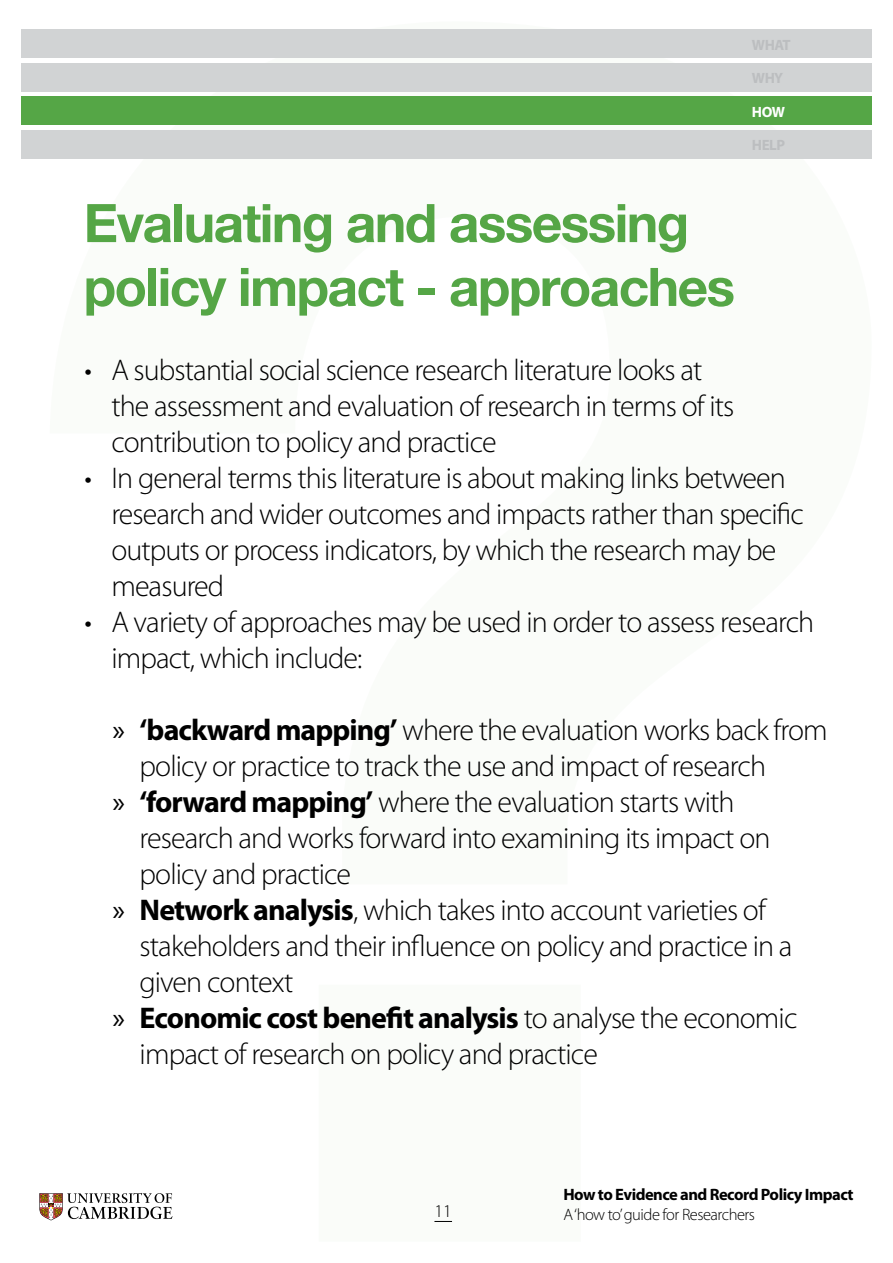
<style>
.page{position:relative;width:893px;height:1263px;background:#fff}
.page>*{position:absolute;margin:0;border:0;box-sizing:border-box;transform-origin:0 0}
.t1{font:700 53.25px/63.9px "Helvetica Neue LT Pro";letter-spacing:-.03em;color:#55a646}
.t2{font:300 30px/36px "Myriad Pro";letter-spacing:-.03em;color:#000}
.t3{font:700 30px "Myriad Pro";letter-spacing:-.03em;color:#000}
.t4{font:300 18px "Myriad Pro";color:#000}
.t5{font:700 16.5px "Myriad Pro";letter-spacing:-.03em;color:#000}
.t6{font:300 16.5px "Myriad Pro";letter-spacing:-.03em;color:#000}
.t7{font:700 14.85px "Myriad Pro";letter-spacing:-.03em;color:#bcbec0}
.t8{font:700 14.85px "Myriad Pro";color:#fff}
.s1{font-weight:400}
.s2{font-weight:700}
.s3{font-weight:300}
</style>
<div class="page">
<div style="left:21px;top:30px;width:851px;height:28px;background:#d1d3d4"></div>
<div style="left:21px;top:63px;width:851px;height:29px;background:#d1d3d4"></div>
<div style="left:21px;top:97px;width:851px;height:28px;background:#55a646"></div>
<div style="left:21px;top:130px;width:851px;height:29px;background:#d1d3d4"></div>
<svg style="left:434px;top:1221px;width:18px;height:1px"></svg>
<svg style="left:39px;top:1193px;width:133px;height:27px"></svg>
<p class="t7" style="left:752px;top:35px;width:40px">WHAT</p>
<p class="t7" style="left:752px;top:68px;width:33px">WHY</p>
<p class="t8" style="left:752px;top:102px;width:35px">HOW</p>
<p class="t7" style="left:752px;top:135px;width:35px">HELP</p>
<h1 class="t1" style="left:84px;top:190px;width:653px">Evaluating and assessing policy impact - approaches</h1>
<p class="t2" style="left:111px;top:351px;width:624px;text-indent:-27px">• A substantial social science research literature looks at the assessment and evaluation of research in terms of its contribution to policy and practice</p>
<p class="t2" style="left:111px;top:459px;width:694px;text-indent:-27px">• In general terms this literature is about making links between research and wider outcomes and impacts rather than specific outputs or process indicators, by which the research may be measured</p>
<p class="t2" style="left:111px;top:603px;width:704px;text-indent:-27px">• A variety of approaches may be used in order to assess research impact, which include:</p>
<p class="t2" style="left:113px;top:711px;width:717px"><span class="s1">»</span> <span class="s2">‘backward mapping’</span> where the evaluation works back from</p>
<p class="t2" style="left:140px;top:747px;width:628px">policy or practice to track the use and impact of research</p>
<p class="t2" style="left:113px;top:783px;width:623px"><span class="s1">»</span> <span class="s2">‘forward mapping’</span> where the evaluation starts with</p>
<p class="t2" style="left:140px;top:819px;width:632px">research and works forward into examining its impact on</p>
<p class="t2" style="left:140px;top:855px;width:213px">policy and practice</p>
<p class="t2" style="left:113px;top:891px;width:655px"><span class="s1">»</span> <span class="s2">Network analysis</span>, which takes into account varieties of</p>
<p class="t2" style="left:140px;top:927px;width:654px">stakeholders and their influence on policy and practice in a</p>
<p class="t2" style="left:140px;top:963px;width:155px">given context</p>
<p class="t3" style="left:113px;top:998px;width:686px"><span class="s1">»</span> Economic cost benefit analysis <span class="s3">to analyse the economic</span></p>
<p class="t2" style="left:140px;top:1035px;width:460px">impact of research on policy and practice</p>
<p class="t4" style="left:434px;top:1200px;width:19px">11</p>
<p class="t5" style="left:563px;top:1183px;width:292px">How to Evidence and Record Policy Impact</p>
<p class="t6" style="left:563px;top:1205px;width:193px">A ‘how to’ guide for Researchers</p>
</div>
